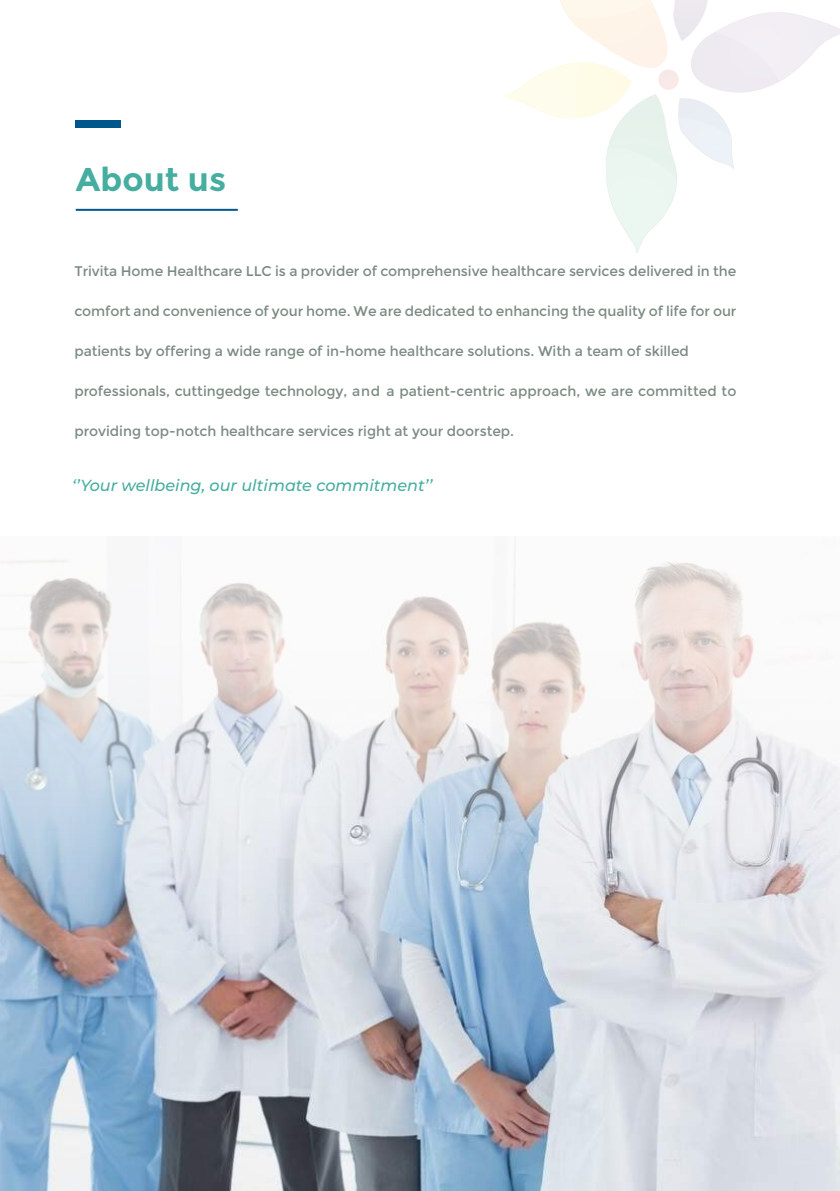
<style>
.page{position:relative;width:840px;height:1191px;background:#fff}
.page>*{position:absolute;margin:0;border:0;box-sizing:border-box;transform-origin:0 0}
.t1{font:700 33px "Montserrat";color:#46aea1}
.t2{font:italic 500 16px "Montserrat";color:#46aea1}
.t3{font:14px "Montserrat";letter-spacing:-.005em;color:#7c8b82}
</style>
<div class="page">
<img style="left:0;top:968px;width:840px;height:223px">
<div style="left:76px;top:120px;width:45px;height:8px;background:#00578b"></div>
<hr style="left:76px;top:209px;width:162px;height:2px;background:#00578b">
<svg style="left:0;top:536px;width:840px;height:432px"></svg>
<svg style="left:503px;top:0;width:337px;height:253px"></svg>
<h1 class="t1" style="left:76px;top:160px;width:152px">About us</h1>
<p class="t3" style="left:74px;top:262px;width:663px">Trivita Home Healthcare LLC is a provider of comprehensive healthcare services delivered in the</p>
<p class="t3" style="left:74px;top:302px;width:663px">comfort and convenience of your home. We are dedicated to enhancing the quality of life for our</p>
<p class="t3" style="left:74px;top:342px;width:616px">patients by offering a wide range of in-home healthcare solutions. With a team of skilled</p>
<p class="t3" style="left:74px;top:382px;width:663px">professionals, cuttingedge technology, and a patient-centric approach, we are committed to</p>
<p class="t3" style="left:74px;top:422px;width:441px">providing top-notch healthcare services right at your doorstep.</p>
<p class="t2" style="left:72px;top:474px;width:362px">‘’Your wellbeing, our ultimate commitment’’</p>
</div>
